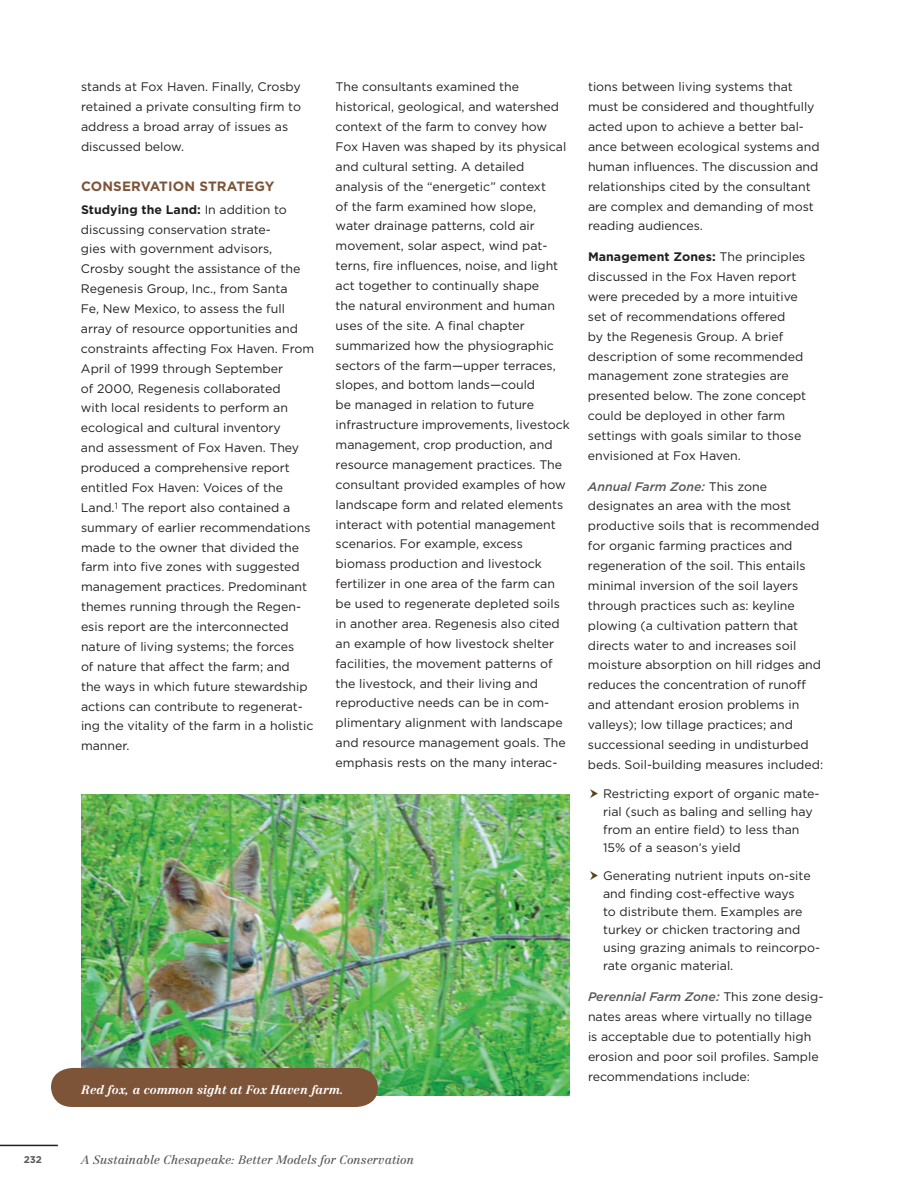
<style>
.page{position:relative;width:918px;height:1188px;background:#fff}
.page>*{position:absolute;margin:0;border:0;box-sizing:border-box;transform-origin:0 0}
.Paragraph_Sub_Titles{font:700 13.5px "Gotham";letter-spacing:.01em;color:#7e5439}
.Paragraph_Style{font:12.3px/19.8px "Gotham";color:#231f20}
.Paragraph_Style_Bull{font:12.3px/18px "Gotham";color:#231f20}
.t1{font:italic 12px "Centennial";color:#57585a}
.Photo_Caption{font:italic 700 12px "Centennial";color:#fff}
.t2{font:700 9.75px "Gotham";color:#57585a}
.s1{font-weight:700}
.s2{font-weight:500;font-style:italic;color:#57585a}
</style>
<div class="page">
<hr style="left:0;top:1145px;width:58px;height:1px;background:#231f20">
<img style="left:81px;top:795px;width:489px;height:300px">
<div style="left:51px;top:1068px;width:327px;height:39px;background:#7e5439"></div>
<p class="Paragraph_Style" style="left:81px;top:77px;width:222px">stands at Fox Haven. Finally, Crosby retained a private consulting firm to address a broad array of issues as discussed below.</p>
<p class="Paragraph_Sub_Titles" style="left:81px;top:178px;width:195px">Conservation Strategy</p>
<p class="Paragraph_Style" style="left:81px;top:199px;width:235px"><span class="s1">Studying the Land:</span> In addition to discussing conservation strate-<br>gies with government advisors, Crosby sought the assistance of the Regenesis Group, Inc., from Santa<br>Fe, New Mexico, to assess the full array of resource opportunities and constraints affecting Fox Haven. From April of 1999 through September<br>of 2000, Regenesis collaborated<br>with local residents to perform an ecological and cultural inventory<br>and assessment of Fox Haven. They produced a comprehensive report entitled Fox Haven: Voices of the Land.<sup>1</sup> The report also contained a summary of earlier recommendations made to the owner that divided the farm into five zones with suggested management practices. Predominant themes running through the Regen&shy;esis report are the interconnected nature of living systems; the forces<br>of nature that affect the farm; and<br>the ways in which future stewardship actions can contribute to regenerat&shy;ing the vitality of the farm in a holistic manner.</p>
<p class="Paragraph_Style" style="left:336px;top:77px;width:236px">The consultants examined the historical, geological, and watershed context of the farm to convey how Fox Haven was shaped by its physical and cultural setting. A detailed analysis of the “energetic” context<br>of the farm examined how slope, water drainage patterns, cold air movement, solar aspect, wind pat&shy;terns, fire influences, noise, and light act together to continually shape<br>the natural environment and human uses of the site. A final chapter summarized how the physiographic sectors of the farm—upper terraces, slopes, and bottom lands—could<br>be managed in relation to future infrastructure improvements, livestock management, crop production, and resource management practices. The consultant provided examples of how landscape form and related elements interact with potential management scenarios. For example, excess biomass production and livestock fertilizer in one area of the farm can be used to regenerate depleted soils in another area. Regenesis also cited an example of how livestock shelter facilities, the movement patterns of the livestock, and their living and reproductive needs can be in com&shy;plimentary alignment with landscape and resource management goals. The emphasis rests on the many interac-</p>
<p class="Paragraph_Style" style="left:588px;top:77px;width:233px">tions between living systems that must be considered and thoughtfully acted upon to achieve a better bal&shy;ance between ecological systems and human influences. The discussion and relationships cited by the consultant are complex and demanding of most reading audiences.</p>
<p class="Paragraph_Style" style="left:588px;top:247px;width:220px"><span class="s1">Management Zones:</span> The principles discussed in the Fox Haven report were preceded by a more intuitive set of recommendations offered<br>by the Regenesis Group. A brief description of some recommended management zone strategies are presented below. The zone concept could be deployed in other farm settings with goals similar to those envisioned at Fox Haven.</p>
<p class="Paragraph_Style" style="left:588px;top:476px;width:237px"><span class="s2">Annual Farm Zone:</span> This zone designates an area with the most productive soils that is recommended for organic farming practices and regeneration of the soil. This entails minimal inversion of the soil layers through practices such as: keyline plowing (a cultivation pattern that directs water to and increases soil moisture absorption on hill ridges and reduces the concentration of runoff and attendant erosion problems in valleys); low tillage practices; and successional seeding in undisturbed beds. Soil-building measures included:</p>
<p class="Paragraph_Style_Bull" style="left:603px;top:784px;width:218px">Restricting export of organic mate&shy;rial (such as baling and selling hay from an entire field) to less than<br>15% of a season’s yield</p>
<p class="Paragraph_Style_Bull" style="left:603px;top:867px;width:219px">Generating nutrient inputs on-site and finding cost-effective ways<br>to distribute them. Examples are turkey or chicken tractoring and using grazing animals to reincorpo&shy;rate organic material.</p>
<p class="Paragraph_Style" style="left:588px;top:987px;width:237px"><span class="s2">Perennial Farm Zone:</span> This zone desig&shy;nates areas where virtually no tillage is acceptable due to potentially high erosion and poor soil profiles. Sample recommendations include:</p>
<p class="Photo_Caption" style="left:82px;top:1082px;width:263px">Red fox, a common sight at Fox Haven farm.</p>
<p class="t2" style="left:24px;top:1154px;width:20px">232</p>
<p class="t1" style="left:81px;top:1153px;width:335px">A Sustainable Chesapeake: Better Models for Conservation</p>
</div>
